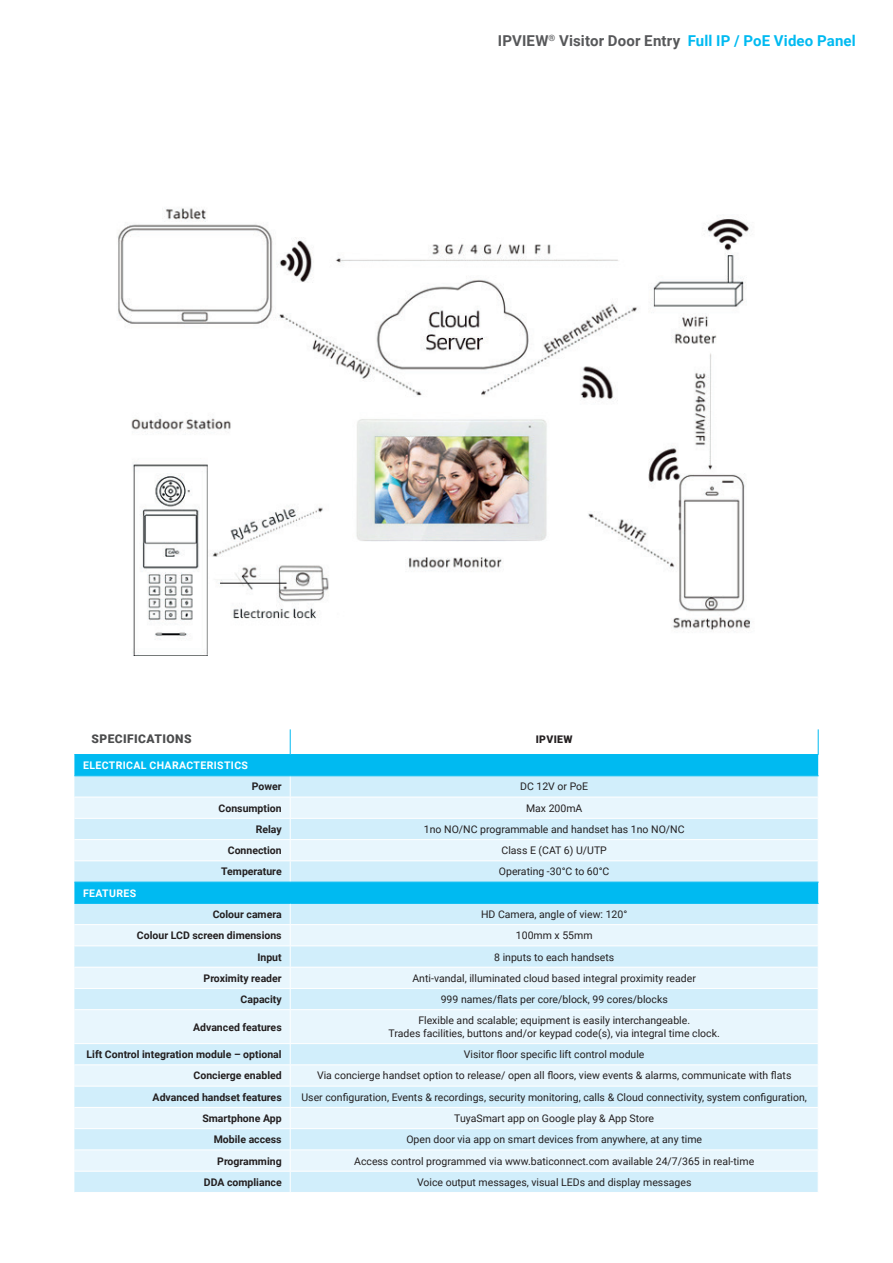
<style>
.page{position:relative;width:893px;height:1263px;background:#fff}
.page>*{position:absolute;margin:0;border:0;box-sizing:border-box;transform-origin:0 0}
.t1{font:700 15px "Roboto";letter-spacing:.01em;color:#57585a}
.t2{font:900 12px "Roboto";letter-spacing:.035em;color:#4b4c4d}
.t3{font:10.5px/12.6px "Roboto";color:#231f20;text-align:center}
.t4{font:700 10.5px "Roboto";color:#231f20}
.t5{font:700 10.5px "Roboto";letter-spacing:.035em;color:#fff}
.t6{font:900 10.5px "Roboto";letter-spacing:.035em;color:#231f20}
.s1{color:#00baf1}
</style>
<div class="page">
<div style="left:74px;top:755px;width:744px;height:20px;background:#00baf1"></div>
<div style="left:74px;top:776px;width:744px;height:416px;background:#d1eefb"></div>
<svg style="left:74px;top:798px;width:744px;height:373px;background:#d0effb"></svg>
<hr style="left:74px;top:797px;width:216px;height:1px;background:#fff">
<hr style="left:290px;top:797px;width:529px;height:1px;background:#fff">
<hr style="left:74px;top:818px;width:216px;height:1px;background:#fff">
<hr style="left:290px;top:818px;width:529px;height:1px;background:#fff">
<hr style="left:74px;top:839px;width:216px;height:1px;background:#fff">
<hr style="left:290px;top:839px;width:529px;height:1px;background:#fff">
<hr style="left:74px;top:860px;width:216px;height:1px;background:#fff">
<hr style="left:290px;top:860px;width:529px;height:1px;background:#fff">
<svg style="left:290px;top:776px;width:1px;height:106px"></svg>
<hr style="left:74px;top:924px;width:216px;height:1px;background:#fff">
<hr style="left:290px;top:924px;width:529px;height:1px;background:#fff">
<hr style="left:74px;top:945px;width:216px;height:1px;background:#fff">
<hr style="left:290px;top:945px;width:529px;height:1px;background:#fff">
<hr style="left:74px;top:967px;width:216px;height:1px;background:#fff">
<hr style="left:290px;top:967px;width:529px;height:1px;background:#fff">
<hr style="left:74px;top:988px;width:216px;height:1px;background:#fff">
<hr style="left:290px;top:988px;width:529px;height:1px;background:#fff">
<svg style="left:290px;top:904px;width:1px;height:105px"></svg>
<hr style="left:74px;top:1009px;width:216px;height:1px;background:#fff">
<hr style="left:290px;top:1009px;width:529px;height:1px;background:#fff">
<hr style="left:290px;top:1010px;width:1px;height:33px;background:#fff">
<hr style="left:74px;top:1043px;width:216px;height:1px;background:#fff">
<hr style="left:290px;top:1043px;width:529px;height:1px;background:#fff">
<hr style="left:74px;top:1064px;width:216px;height:1px;background:#fff">
<hr style="left:290px;top:1064px;width:529px;height:1px;background:#fff">
<hr style="left:74px;top:1086px;width:216px;height:1px;background:#fff">
<hr style="left:290px;top:1086px;width:529px;height:1px;background:#fff">
<hr style="left:74px;top:1107px;width:216px;height:1px;background:#fff">
<hr style="left:290px;top:1107px;width:529px;height:1px;background:#fff">
<hr style="left:74px;top:1128px;width:216px;height:1px;background:#fff">
<hr style="left:290px;top:1128px;width:529px;height:1px;background:#fff">
<hr style="left:74px;top:1149px;width:216px;height:1px;background:#fff">
<hr style="left:290px;top:1149px;width:529px;height:1px;background:#fff">
<hr style="left:74px;top:1171px;width:216px;height:1px;background:#fff">
<hr style="left:290px;top:1171px;width:529px;height:1px;background:#fff">
<svg style="left:290px;top:1044px;width:1px;height:148px"></svg>
<svg style="left:290px;top:729px;width:1px;height:25px"></svg>
<svg style="left:818px;top:729px;width:1px;height:25px"></svg>
<hr style="left:74px;top:754px;width:216px;height:1px;background:#00baf1">
<hr style="left:290px;top:754px;width:529px;height:1px;background:#00baf1">
<hr style="left:74px;top:775px;width:216px;height:1px;background:#00baf1">
<hr style="left:290px;top:775px;width:529px;height:1px;background:#00baf1">
<hr style="left:74px;top:882px;width:216px;height:1px;background:#00baf1">
<hr style="left:290px;top:882px;width:529px;height:1px;background:#00baf1">
<hr style="left:74px;top:903px;width:216px;height:1px;background:#00baf1">
<hr style="left:290px;top:903px;width:529px;height:1px;background:#00baf1">
<img style="left:118px;top:208px;width:633px;height:448px">
<h1 class="t1" style="left:498px;top:30px;width:359px">IPVIEW<sup>®</sup> Visitor Door Entry <span class="s1">Full IP / PoE Video Panel</span></h1>
<p class="t2" style="left:92px;top:730px;width:101px">SPECIFICATIONS</p>
<p class="t6" style="left:536px;top:731px;width:38px">IPVIEW</p>
<p class="t5" style="left:83px;top:758px;width:166px">ELECTRICAL CHARACTERISTICS</p>
<p class="t4" style="left:252px;top:779px;width:31px">Power</p>
<p class="t3" style="left:520px;top:780px;width:70px">DC 12V or PoE</p>
<p class="t4" style="left:219px;top:800px;width:65px">Consumption</p>
<p class="t3" style="left:526px;top:801px;width:58px">Max 200mA</p>
<p class="t4" style="left:256px;top:822px;width:27px">Relay</p>
<p class="t3" style="left:424px;top:822px;width:262px">1no NO/NC programmable and handset has 1no NO/NC</p>
<p class="t4" style="left:228px;top:843px;width:55px">Connection</p>
<p class="t3" style="left:501px;top:844px;width:107px">Class E (CAT 6) U/UTP</p>
<p class="t4" style="left:221px;top:864px;width:62px">Temperature</p>
<p class="t3" style="left:499px;top:865px;width:112px">Operating -30°C to 60°C</p>
<p class="t5" style="left:83px;top:885px;width:55px">FEATURES</p>
<p class="t4" style="left:213px;top:907px;width:71px">Colour camera</p>
<p class="t3" style="left:481px;top:907px;width:148px">HD Camera, angle of view: 120°</p>
<p class="t4" style="left:137px;top:928px;width:146px">Colour LCD screen dimensions</p>
<p class="t3" style="left:516px;top:929px;width:78px">100mm x 55mm</p>
<p class="t4" style="left:257px;top:949px;width:26px">Input</p>
<p class="t3" style="left:494px;top:950px;width:122px">8 inputs to each handsets</p>
<p class="t4" style="left:204px;top:971px;width:80px">Proximity reader</p>
<p class="t3" style="left:412px;top:971px;width:285px">Anti-vandal, illuminated cloud based integral proximity reader</p>
<p class="t4" style="left:241px;top:992px;width:43px">Capacity</p>
<p class="t3" style="left:441px;top:992px;width:229px">999 names/flats per core/block, 99 cores/blocks</p>
<p class="t4" style="left:193px;top:1019px;width:90px">Advanced features</p>
<p class="t3" style="left:389px;top:1014px;width:333px">Flexible and scalable; equipment is easily interchangeable.<br>Trades facilities, buttons and/or keypad code(s), via integral time clock.</p>
<p class="t4" style="left:87px;top:1047px;width:197px">Lift Control integration module – optional</p>
<p class="t3" style="left:464px;top:1048px;width:182px">Visitor floor specific lift control module</p>
<p class="t4" style="left:194px;top:1068px;width:90px">Concierge enabled</p>
<p class="t3" style="left:317px;top:1069px;width:476px">Via concierge handset option to release/ open all floors, view events &amp; alarms, communicate with flats</p>
<p class="t4" style="left:153px;top:1090px;width:131px">Advanced handset features</p>
<p class="t3" style="left:301px;top:1090px;width:507px">User configuration, Events &amp; recordings, security monitoring, calls &amp; Cloud connectivity, system configuration,</p>
<p class="t4" style="left:202px;top:1111px;width:81px">Smartphone App</p>
<p class="t3" style="left:454px;top:1111px;width:201px">TuyaSmart app on Google play &amp; App Store</p>
<p class="t4" style="left:214px;top:1132px;width:69px">Mobile access</p>
<p class="t3" style="left:406px;top:1133px;width:297px">Open door via app on smart devices from anywhere, at any time</p>
<p class="t4" style="left:217px;top:1153px;width:66px">Programming</p>
<p class="t3" style="left:354px;top:1154px;width:402px">Access control programmed via www.baticonnect.com available 24/7/365 in real-time</p>
<p class="t4" style="left:204px;top:1175px;width:79px">DDA compliance</p>
<p class="t3" style="left:417px;top:1175px;width:276px">Voice output messages, visual LEDs and display messages</p>
</div>
